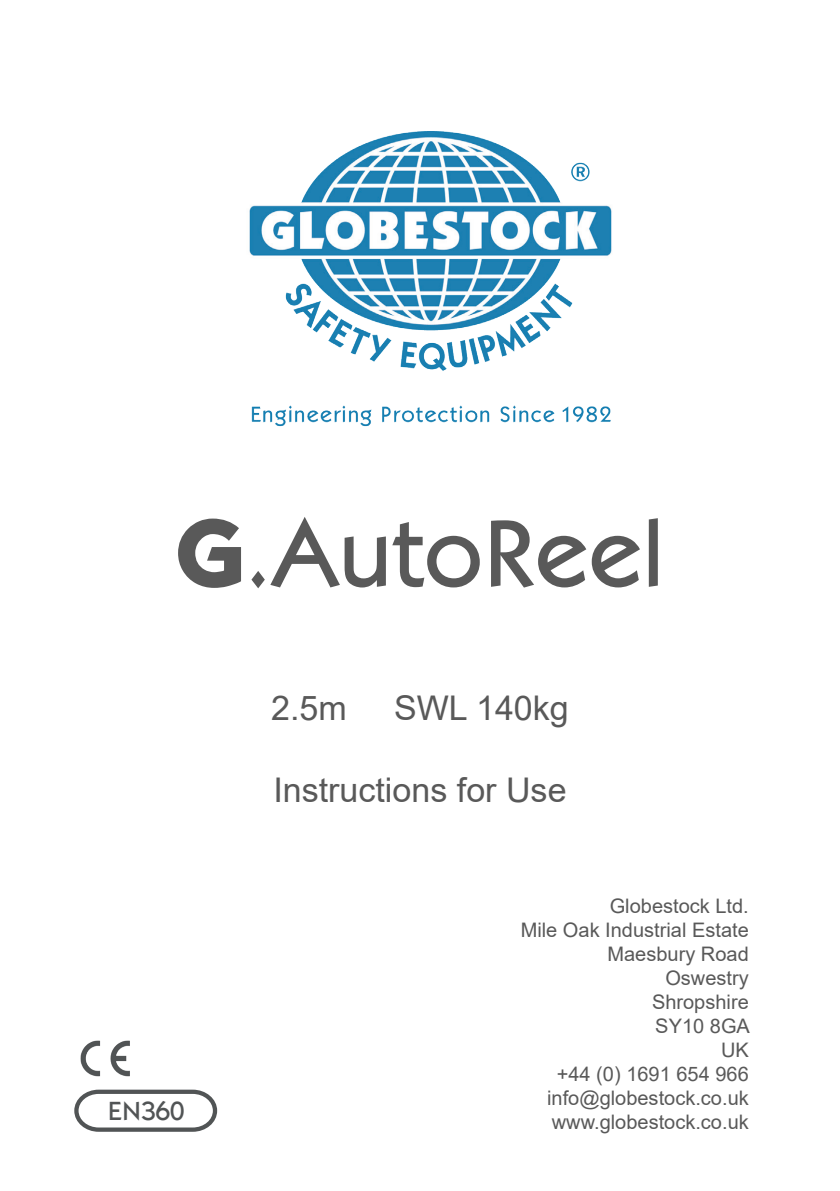
<style>
.page{position:relative;width:840px;height:1191px;background:#fff}
.page>*{position:absolute;margin:0;border:0;box-sizing:border-box;transform-origin:0 0}
.t1{font:500 98px "Kabel Itc TEE";color:#595959}
.t2{font:34px "Arial";color:#595959}
.t3{font:500 27px "Kabel Itc TEE";letter-spacing:-.015em;color:#515455}
.t4{font:20px/24px "Arial";color:#595959;text-align:right}
.s1{font-family:"Kabel Bd Normal";font-weight:400;font-size:82px}
</style>
<div class="page">
<img style="left:249px;top:132px;width:363px;height:294px">
<svg style="left:74px;top:1089px;width:144px;height:43px"></svg>
<img style="left:80px;top:1040px;width:50px;height:37px">
<h1 class="t1" style="left:173px;top:497px;width:492px"><span class="s1">G</span>.AutoReel</h1>
<h2 class="t2" style="left:271px;top:684px;width:77px">2.5m</h2>
<h2 class="t2" style="left:394px;top:684px;width:176px">SWL 140kg</h2>
<h3 class="t3" style="left:108px;top:1095px;width:78px">EN360</h3>
<h2 class="t2" style="left:273px;top:766px;width:294px">Instructions for Use</h2>
<p class="t4" style="left:520px;top:893px;width:230px">Globestock Ltd.<br>Mile Oak Industrial Estate<br>Maesbury Road<br>Oswestry<br>Shropshire<br>SY10 8GA<br>UK<br>+44 (0) 1691 654 966 info@globestock.co.uk www.globestock.co.uk</p>
</div>
